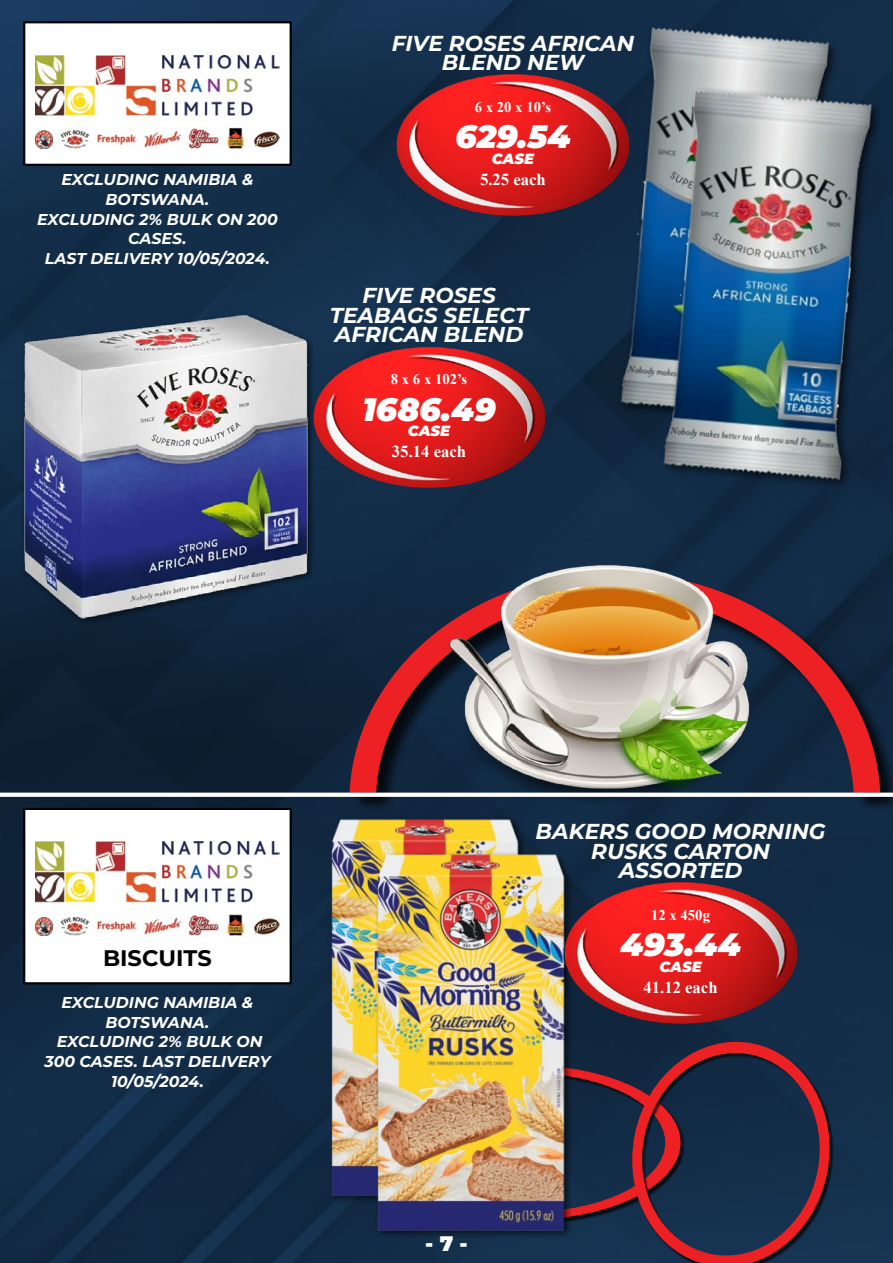
<style>
.page{position:relative;width:893px;height:1263px;background:#fff}
.page>*{position:absolute;margin:0;border:0;box-sizing:border-box;transform-origin:0 0}
.t1{font:italic 900 32.4px "Montserrat";color:#fff}
.t2{font:100 22.5px "Montserrat";color:#000}
.t3{font:italic 700 21.6px/19.6px "Montserrat";color:#fff;text-align:center}
.t4{font:100 21px "Montserrat";color:#fff}
.t5{font:700 16.65px "Times New Roman";color:#fff}
.t6{font:italic 700 15.75px/19.6px "Montserrat";color:#fff;text-align:center}
.t7{font:700 14.7px "Times New Roman";color:#fff}
.t8{font:italic 900 14.7px "Montserrat";color:#fff}
</style>
<div class="page">
<img style="left:0;top:0;width:893px;height:1263px">
<svg style="left:592px;top:1065px;width:31px;height:154px;background:#2c283f"></svg>
<svg style="left:623px;top:1033px;width:216px;height:230px;background:#372a40"></svg>
<img style="left:7px;top:286px;width:317px;height:360px">
<img style="left:602px;top:10px;width:235px;height:424px">
<img style="left:645px;top:72px;width:234px;height:424px">
<img style="left:301px;top:789px;width:127px;height:426px">
<img style="left:346px;top:824px;width:246px;height:426px">
<div style="left:352px;top:575px;width:541px;height:237px;background:#000;opacity:.75"></div>
<svg style="left:350px;top:573px;width:530px;height:220px;background:#412437"></svg>
<img style="left:428px;top:497px;width:347px;height:347px">
<img style="left:308px;top:326px;width:242px;height:182px">
<img style="left:392px;top:54px;width:242px;height:182px">
<div style="left:24px;top:22px;width:267px;height:143px;background:#fff"></div>
<div style="left:23px;top:21px;width:269px;height:145px;border:2px solid #000"></div>
<div style="left:24px;top:809px;width:267px;height:174px;background:#fff"></div>
<div style="left:23px;top:808px;width:269px;height:176px;border:2px solid #000"></div>
<img style="left:35px;top:55px;width:245px;height:94px">
<img style="left:35px;top:842px;width:245px;height:93px">
<svg style="left:0;top:793px;width:893px;height:4px"></svg>
<img style="left:559px;top:862px;width:243px;height:181px">
<p class="t6" style="left:37px;top:169px;width:242px">EXCLUDING NAMIBIA &amp;<br>BOTSWANA.<br>EXCLUDING 2% BULK ON 200<br>CASES.<br>LAST DELIVERY 10/05/2024.</p>
<h3 class="t3" style="left:392px;top:32px;width:244px">FIVE ROSES AFRICAN<br>BLEND NEW</h3>
<p class="t7" style="left:475px;top:97px;width:78px">6 x 20 x 10’s</p>
<h1 class="t1" style="left:455px;top:112px;width:117px">629.54</h1>
<p class="t8" style="left:492px;top:148px;width:44px">CASE</p>
<p class="t5" style="left:480px;top:167px;width:67px">5.25 each</p>
<h3 class="t3" style="left:330px;top:285px;width:200px">FIVE ROSES<br>TEABAGS SELECT<br>AFRICAN BLEND</h3>
<p class="t7" style="left:391px;top:369px;width:78px">8 x 6 x 102’s</p>
<h1 class="t1" style="left:362px;top:385px;width:135px">1686.49</h1>
<p class="t8" style="left:408px;top:420px;width:44px">CASE</p>
<p class="t5" style="left:392px;top:439px;width:76px">35.14 each</p>
<h2 class="t2" style="left:103px;top:943px;width:110px">BISCUITS</h2>
<p class="t6" style="left:45px;top:992px;width:227px">EXCLUDING NAMIBIA &amp;<br>BOTSWANA.<br>EXCLUDING 2% BULK ON<br>300 CASES. LAST DELIVERY<br>10/05/2024.</p>
<h3 class="t3" style="left:536px;top:820px;width:291px">BAKERS GOOD MORNING<br>RUSKS CARTON<br>ASSORTED</h3>
<p class="t7" style="left:651px;top:904px;width:60px">12 x 450g</p>
<h1 class="t1" style="left:620px;top:920px;width:122px">493.44</h1>
<p class="t8" style="left:659px;top:956px;width:44px">CASE</p>
<p class="t5" style="left:643px;top:975px;width:76px">41.12 each</p>
<h3 class="t4" style="left:425px;top:1230px;width:44px">- 7 -</h3>
</div>
